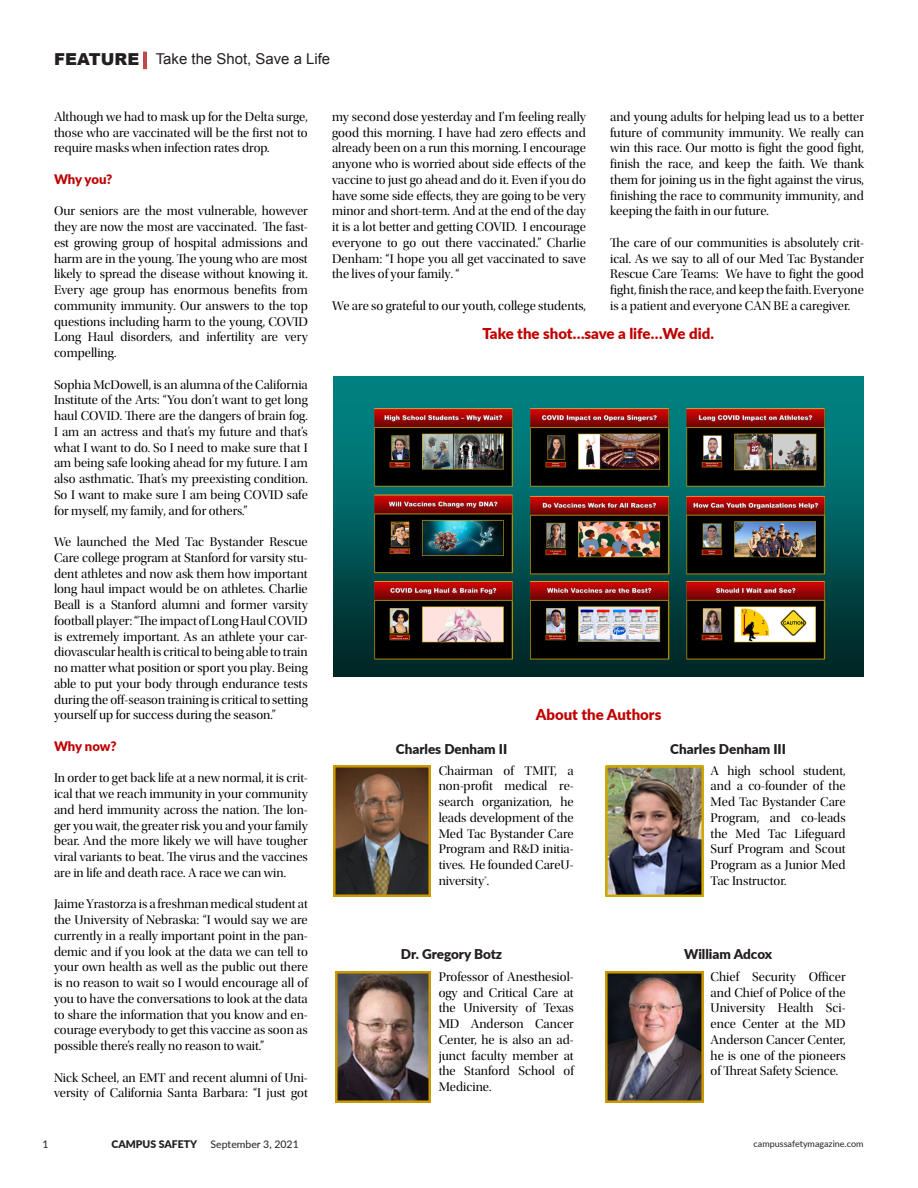
<style>
.page{position:relative;width:918px;height:1188px;background:#fff}
.page>*{position:absolute;margin:0;border:0;box-sizing:border-box;transform-origin:0 0}
.t1{font:900 16.5px "Arial";color:#231f20}
.t2{font:900 15px "Lato";color:#c00000}
.t3{font:15px "Arial";color:#231f20}
.t4{font:900 13.5px "Lato";color:#231f20}
.t5{font:13.2px/15.8px "Utopia Std Disp";color:#000;text-align:justify}
.t6{font:900 13.2px "Lato";letter-spacing:-.01em;color:#c00000}
.t7{font:10.5px "Lato";color:#231f20}
.t8{font:900 10.5px "Lato";color:#231f20}
.t9{font:9px "Lato";color:#231f20}
</style>
<div class="page">
<img style="left:143px;top:51px;width:4px;height:19px">
<img style="left:334px;top:377px;width:530px;height:300px">
<img style="left:334px;top:765px;width:97px;height:132px">
<img style="left:606px;top:765px;width:97px;height:132px">
<img style="left:335px;top:971px;width:96px;height:132px">
<img style="left:606px;top:971px;width:97px;height:132px">
<p class="t1" style="left:54px;top:47px;width:87px">FEATURE</p>
<p class="t3" style="left:156px;top:49px;width:176px">Take the Shot, Save a Life</p>
<p class="t5" style="left:54px;top:109px;width:255px">Although we had to mask up for the Delta surge, those who are vaccinated will be the first not to require masks when infection rates drop.</p>
<p class="t6" style="left:54px;top:169px;width:60px">Why you?</p>
<p class="t5" style="left:54px;top:203px;width:255px">Our seniors are the most vulnerable, however they are now the most are vaccinated. The fast&shy;est growing group of hospital admissions and harm are in the young. The young who are most likely to spread the disease without knowing it.<br>Every age group has enormous benefits from community immunity. Our answers to the top questions including harm to the young, COVID Long Haul disorders, and infertility are very compelling.</p>
<p class="t5" style="left:54px;top:377px;width:255px">Sophia McDowell, is an alumna of the California Institute of the Arts: “You don’t want to get long haul COVID. There are the dangers of brain fog.<br>I am an actress and that’s my future and that’s what I want to do. So I need to make sure that I am being safe looking ahead for my future. I am also asthmatic. That’s my preexisting condition.<br>So I want to make sure I am being COVID safe for myself, my family, and for others.”</p>
<p class="t5" style="left:54px;top:534px;width:255px">We launched the Med Tac Bystander Rescue Care college program at Stanford for varsity stu&shy;dent athletes and now ask them how important long haul impact would be on athletes. Charlie Beall is a Stanford alumni and former varsity football player: “The impact of Long Haul COVID is extremely important. As an athlete your car&shy;diovascular health is critical to being able to train no matter what position or sport you play. Being able to put your body through endurance tests during the off-season training is critical to setting yourself up for success during the season.”</p>
<p class="t6" style="left:54px;top:736px;width:64px">Why now?</p>
<p class="t5" style="left:54px;top:770px;width:255px">In order to get back life at a new normal, it is crit&shy;ical that we reach immunity in your community and herd immunity across the nation. The lon&shy;ger you wait, the greater risk you and your family bear. And the more likely we will have tougher viral variants to beat. The virus and the vaccines are in life and death race. A race we can win.</p>
<p class="t5" style="left:54px;top:896px;width:255px">Jaime Yrastorza is a freshman medical student at the University of Nebraska: “I would say we are currently in a really important point in the pan&shy;demic and if you look at the data we can tell to your own health as well as the public out there is no reason to wait so I would encourage all of you to have the conversations to look at the data to share the information that you know and en&shy;courage everybody to get this vaccine as soon as possible there’s really no reason to wait.”</p>
<p class="t5" style="left:54px;top:1070px;width:255px">Nick Scheel, an EMT and recent alumni of Uni&shy;versity of California Santa Barbara: “I just got</p>
<p class="t5" style="left:332px;top:109px;width:255px">my second dose yesterday and I’m feeling really good this morning. I have had zero effects and already been on a run this morning. I encourage anyone who is worried about side effects of the vaccine to just go ahead and do it. Even if you do have some side effects, they are going to be very minor and short-term. And at the end of the day it is a lot better and getting COVID. I encourage everyone to go out there vaccinated.” Charlie Denham: “I hope you all get vaccinated to save the lives of your family. “</p>
<p class="t5" style="left:332px;top:298px;width:255px">We are so grateful to our youth, college students,</p>
<p class="t2" style="left:482px;top:322px;width:233px">Take the shot…save a life…We did.</p>
<p class="t5" style="left:610px;top:109px;width:255px">and young adults for helping lead us to a better future of community immunity. We really can win this race. Our motto is fight the good fight, finish the race, and keep the faith. We thank them for joining us in the fight against the virus, finishing the race to community immunity, and keeping the faith in our future.</p>
<p class="t5" style="left:610px;top:235px;width:255px">The care of our communities is absolutely crit&shy;ical. As we say to all of our Med Tac Bystander Rescue Care Teams: We have to fight the good fight, finish the race, and keep the faith. Everyone is a patient and everyone CAN BE a caregiver.</p>
<p class="t2" style="left:536px;top:703px;width:127px">About the Authors</p>
<p class="t4" style="left:396px;top:739px;width:113px">Charles Denham II</p>
<p class="t4" style="left:670px;top:739px;width:117px">Charles Denham III</p>
<p class="t5" style="left:439px;top:763px;width:137px">Chairman of TMIT, a non-profit medical re&shy;search organization, he leads development of the Med Tac Bystander Care Program and R&amp;D initia&shy;tives. He founded CareU&shy;niversity®.</p>
<p class="t5" style="left:711px;top:763px;width:137px">A high school student, and a co-founder of the Med Tac Bystander Care Program, and co-leads the Med Tac Lifeguard Surf Program and Scout Program as a Junior Med Tac Instructor.</p>
<p class="t4" style="left:401px;top:943px;width:103px">Dr. Gregory Botz</p>
<p class="t4" style="left:684px;top:943px;width:90px">William Adcox</p>
<p class="t5" style="left:439px;top:969px;width:137px">Professor of Anesthesiol&shy;ogy and Critical Care at the University of Texas MD Anderson Cancer Center, he is also an ad&shy;junct faculty member at the Stanford School of Medicine.</p>
<p class="t5" style="left:711px;top:969px;width:137px">Chief Security Officer and Chief of Police of the University Health Sci&shy;ence Center at the MD Anderson Cancer Center, he is one of the pioneers of Threat Safety Science.</p>
<p class="t7" style="left:42px;top:1137px;width:8px">1</p>
<p class="t8" style="left:111px;top:1136px;width:87px">CAMPUS SAFETY</p>
<p class="t7" style="left:211px;top:1137px;width:90px">September 3, 2021</p>
<p class="t9" style="left:754px;top:1137px;width:111px">campussafetymagazine.com</p>
</div>
